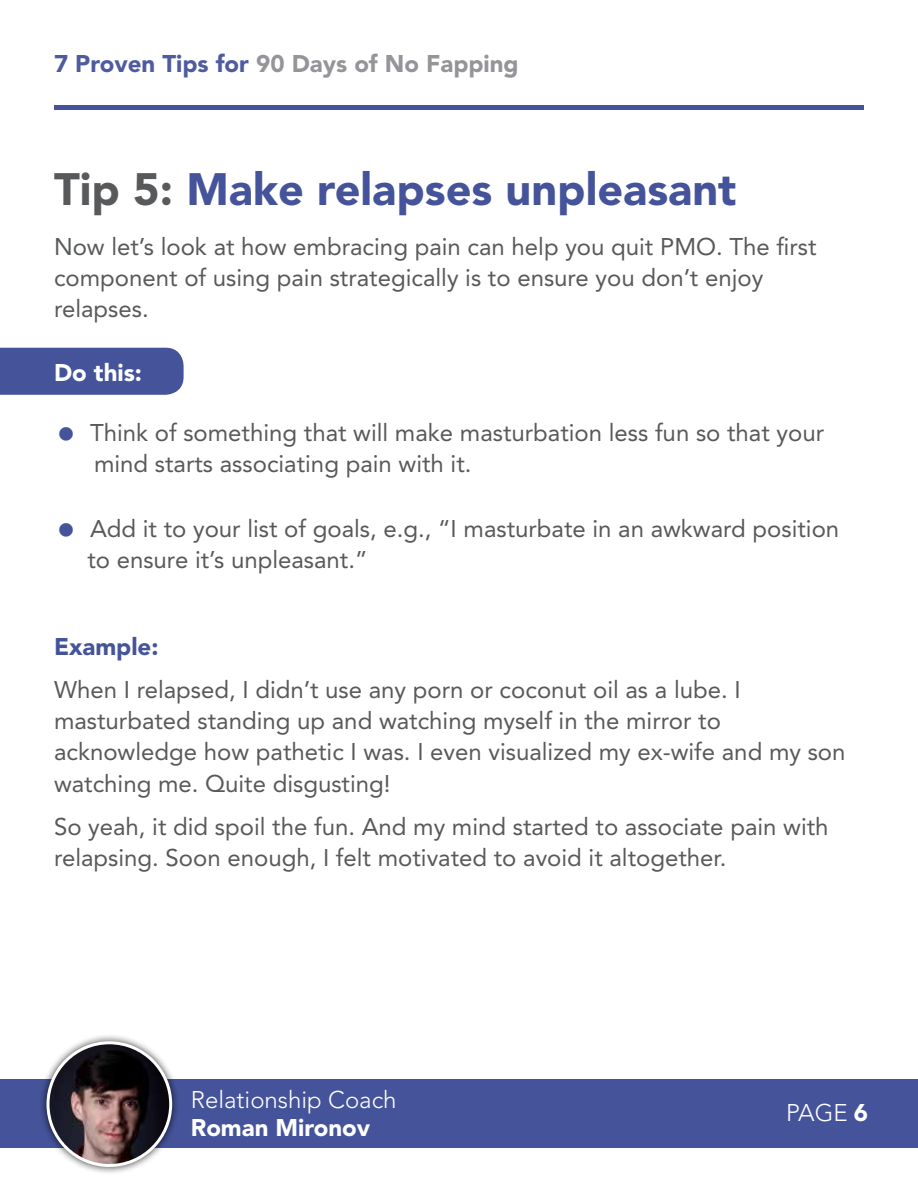
<style>
.page{position:relative;width:918px;height:1188px;background:#fff}
.page>*{position:absolute;margin:0;border:0;box-sizing:border-box;transform-origin:0 0}
.t1{font:900 45px "Avenir LT Std";color:#45549a}
.t2{font:24px/31.2px "Avenir LT Std";color:#58595b}
.t3{font:900 24px "Avenir LT Std";color:#939598}
.t4{font:300 24px "Avenir LT Std";color:#fff}
.t5{font:900 24px "Avenir LT Std";color:#fff}
.t6{font:900 24px "Avenir LT Std";color:#45549a}
.s1{color:#4f5b9e}
.s2{color:#58595b}
.s3{font-weight:900}
</style>
<div class="page">
<div style="left:0;top:348px;width:184px;height:47px;background:#45549a"></div>
<div style="left:54px;top:105px;width:810px;height:5px;background:#45549a"></div>
<div style="left:0;top:1079px;width:918px;height:69px;background:#45549a"></div>
<div style="left:38px;top:1033px;width:142px;height:142px;background:#000;opacity:.75"></div>
<svg style="left:48px;top:1043px;width:123px;height:123px"></svg>
<img style="left:48px;top:1043px;width:114px;height:123px">
<div style="left:46px;top:1041px;width:126px;height:126px;border:3px solid #fff;border-radius:50%"></div>
<p class="t3" style="left:54px;top:49px;width:466px"><span class="s1">7 Proven Tips for</span> 90 Days of No Fapping</p>
<h1 class="t1" style="left:54px;top:162px;width:684px"><span class="s2">Tip 5:</span> Make relapses unpleasant</h1>
<p class="t2" style="left:54px;top:231px;width:764px">Now let’s look at how embracing pain can help you quit PMO. The first component of using pain strategically is to ensure you don’t enjoy relapses.</p>
<p class="t5" style="left:54px;top:359px;width:89px">Do this:</p>
<p class="t2" style="left:90px;top:417px;width:736px">Think of something that will make masturbation less fun so that your mind starts associating pain with it.</p>
<p class="t2" style="left:87px;top:513px;width:753px">Add it to your list of goals, e.g., “I masturbate in an awkward position to ensure it’s unpleasant.”</p>
<p class="t6" style="left:54px;top:632px;width:106px">Example:</p>
<p class="t2" style="left:54px;top:674px;width:793px">When I relapsed, I didn’t use any porn or coconut oil as a lube. I masturbated standing up and watching myself in the mirror to acknowledge how pathetic I was. I even visualized my ex-wife and my son watching me. Quite disgusting!</p>
<p class="t2" style="left:54px;top:811px;width:776px">So yeah, it did spoil the fun. And my mind started to associate pain with relapsing. Soon enough, I felt motivated to avoid it altogether.</p>
<p class="t4" style="left:191px;top:1085px;width:207px">Relationship Coach</p>
<p class="t5" style="left:191px;top:1113px;width:181px">Roman Mironov</p>
<p class="t4" style="left:786px;top:1098px;width:83px">PAGE <span class="s3">6</span></p>
</div>
